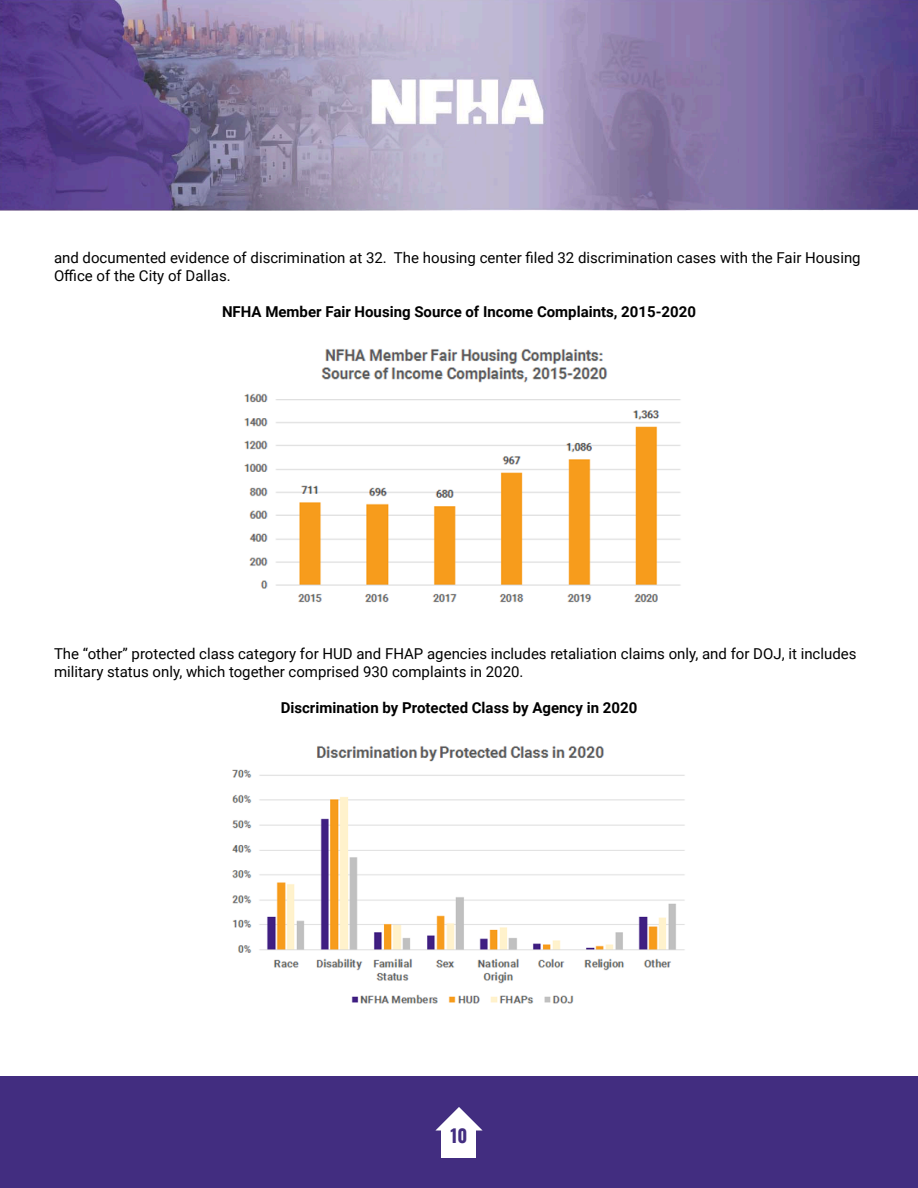
<style>
.page{position:relative;width:918px;height:1188px;background:#fff}
.page>*{position:absolute;margin:0;border:0;box-sizing:border-box;transform-origin:0 0}
.t1{font:18px "Oswald";color:#422d80}
.t2{font:15px/18px "Roboto";color:#000}
.t3{font:700 15px "Roboto";color:#000}
</style>
<div class="page">
<div style="left:0;top:1076px;width:918px;height:112px;background:#422d80"></div>
<div style="left:442px;top:1126px;width:34px;height:31px;background:#fff"></div>
<svg style="left:435px;top:1107px;width:48px;height:24px"></svg>
<img style="left:0;top:0;width:918px;height:211px">
<img style="left:244px;top:349px;width:437px;height:254px">
<img style="left:232px;top:746px;width:453px;height:258px">
<p class="t2" style="left:54px;top:248px;width:808px">and documented evidence of discrimination at 32. The housing center filed 32 discrimination cases with the Fair Housing<br>Office of the City of Dallas.</p>
<p class="t3" style="left:222px;top:301px;width:475px">NFHA Member Fair Housing Source of Income Complaints, 2015-2020</p>
<p class="t2" style="left:54px;top:644px;width:804px">The “other” protected class category for HUD and FHAP agencies includes retaliation claims only, and for DOJ, it includes military status only, which together comprised 930 complaints in 2020.</p>
<p class="t3" style="left:281px;top:697px;width:358px">Discrimination by Protected Class by Agency in 2020</p>
<p class="t1" style="left:451px;top:1120px;width:18px">10</p>
</div>
